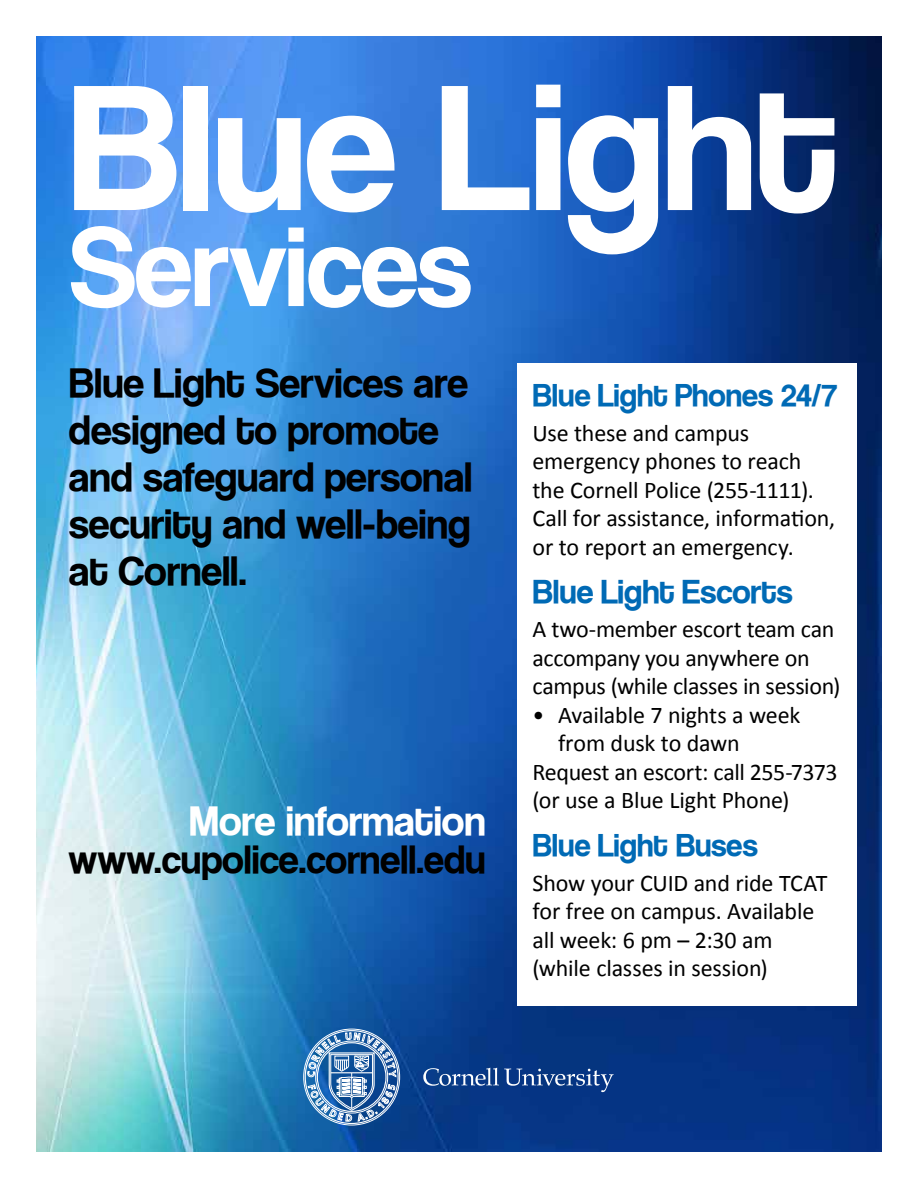
<style>
.page{position:relative;width:918px;height:1188px;background:#fff}
.page>*{position:absolute;margin:0;border:0;box-sizing:border-box;transform-origin:0 0}
.t1{font:172.5px "STOMP Coolvetica";letter-spacing:.005em;color:#fff}
.t2{font:108px "STOMP Coolvetica";letter-spacing:-.005em;color:#fff}
.t3{font:39px/46.8px "STOMP Coolvetica";letter-spacing:.005em;color:#000}
.t4{font:39px "STOMP Coolvetica";letter-spacing:.005em;color:#fff}
.t5{font:37.5px "STOMP Coolvetica";letter-spacing:.005em;color:#000}
.t6{font:31.5px "STOMP Coolvetica";letter-spacing:.005em;color:#006ab5}
.t7{font:30px "STOMP Coolvetica";letter-spacing:.01em;color:#006ab5}
.t8{font:24px/28.5px "Calibri";letter-spacing:-.01em;color:#000}
</style>
<div class="page">
<img style="left:36px;top:36px;width:846px;height:1116px">
<div style="left:517px;top:363px;width:339px;height:642px;background:#fff"></div>
<svg style="left:303px;top:1029px;width:97px;height:96px;background:#5c8abb"></svg>
<svg style="left:423px;top:1068px;width:191px;height:24px;background:#305899"></svg>
<h1 class="t1" style="left:68px;top:58px;width:770px">Blue Light</h1>
<h2 class="t2" style="left:68px;top:211px;width:405px">Services</h2>
<h3 class="t3" style="left:69px;top:363px;width:405px">Blue Light Services are designed to promote and safeguard personal security and well-being at Cornell.</h3>
<h3 class="t4" style="left:189px;top:801px;width:298px">More information</h3>
<h3 class="t5" style="left:68px;top:840px;width:418px">www.cupolice.cornell.edu</h3>
<p class="t7" style="left:533px;top:380px;width:306px">Blue Light Phones 24/7</p>
<p class="t8" style="left:533px;top:418px;width:304px">Use these and campus emergency phones to reach the Cornell Police (255-1111).<br>Call for assistance, information, or to report an emergency.</p>
<h3 class="t6" style="left:533px;top:575px;width:261px">Blue Light Escorts</h3>
<p class="t8" style="left:533px;top:615px;width:309px">A two-member escort team can accompany you anywhere on campus (while classes in session)</p>
<p class="t8" style="left:533px;top:700px;width:269px">• Available 7 nights a week</p>
<p class="t8" style="left:558px;top:729px;width:183px">from dusk to dawn</p>
<p class="t8" style="left:533px;top:757px;width:307px">Request an escort: call 255-7373</p>
<p class="t8" style="left:533px;top:786px;width:259px">(or use a Blue Light Phone)</p>
<p class="t7" style="left:533px;top:830px;width:227px">Blue Light Buses</p>
<p class="t8" style="left:533px;top:868px;width:297px">Show your CUID and ride TCAT for free on campus. Available all week: 6 pm – 2:30 am (while classes in session)</p>
</div>
